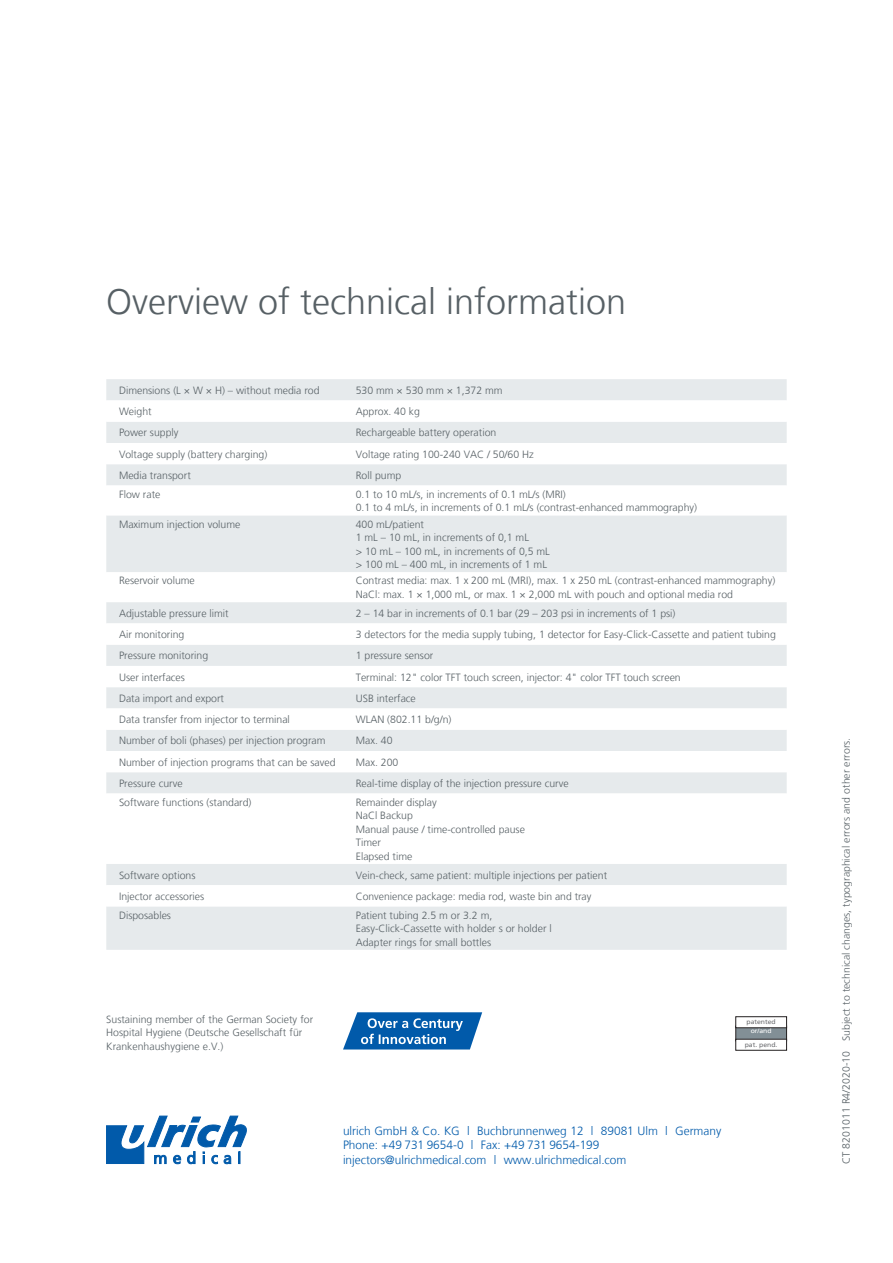
<style>
.page{position:relative;width:893px;height:1263px;background:#fff}
.page>*{position:absolute;margin:0;border:0;box-sizing:border-box;transform-origin:0 0}
.t1{font:300 36px "Frutiger LT";color:#576065}
.t2{font:300 12px/14.7px "Frutiger LT";color:#015aaa}
.t3{font:300 10.5px/13.5px "Frutiger LT";color:#576065}
.t4{font:6.6px "Frutiger LT";color:#6d6e71;scale:1.05 1}
.t5{font:6.6px "Frutiger LT";color:#fff;scale:1.05 1}
</style>
<div class="page">
<svg style="left:106px;top:1115px;width:141px;height:49px"></svg>
<svg style="left:738px;top:1028px;width:47px;height:11px"></svg>
<div style="left:736px;top:1016px;width:51px;height:12px;border:1px solid #231f20"></div>
<svg style="left:343px;top:1012px;width:139px;height:37px;background:#397ebc"></svg>
<div style="left:106px;top:379px;width:681px;height:571px;background:#e6eaec"></div>
<svg style="left:106px;top:400px;width:681px;height:506px"></svg>
<h1 class="t1" style="left:106px;top:281px;width:521px">Overview of technical information</h1>
<p class="t3" style="left:119px;top:383px;width:202px">Dimensions (L × W × H) – without media rod</p>
<p class="t3" style="left:356px;top:383px;width:148px">530 mm × 530 mm × 1,372 mm</p>
<p class="t3" style="left:119px;top:405px;width:34px">Weight</p>
<p class="t3" style="left:356px;top:405px;width:66px">Approx. 40 kg</p>
<p class="t3" style="left:119px;top:426px;width:61px">Power supply</p>
<p class="t3" style="left:356px;top:426px;width:142px">Rechargeable battery operation</p>
<p class="t3" style="left:119px;top:448px;width:150px">Voltage supply (battery charging)</p>
<p class="t3" style="left:356px;top:447px;width:179px">Voltage rating 100-240 VAC / 50/60 Hz</p>
<p class="t3" style="left:119px;top:469px;width:73px">Media transport</p>
<p class="t3" style="left:356px;top:469px;width:47px">Roll pump</p>
<p class="t3" style="left:119px;top:487px;width:43px">Flow rate</p>
<p class="t3" style="left:356px;top:487px;width:343px">0.1 to 10 mL/s, in increments of 0.1 mL/s (MRI)<br>0.1 to 4 mL/s, in increments of 0.1 mL/s (contrast-enhanced mammography)</p>
<p class="t3" style="left:119px;top:517px;width:123px">Maximum injection volume</p>
<p class="t3" style="left:356px;top:517px;width:196px">400 mL/patient<br>1 mL – 10 mL, in increments of 0,1 mL<br>&gt; 10 mL – 100 mL, in increments of 0,5 mL &gt; 100 mL – 400 mL, in increments of 1 mL</p>
<p class="t3" style="left:119px;top:574px;width:77px">Reservoir volume</p>
<p class="t3" style="left:356px;top:574px;width:421px">Contrast media: max. 1 x 200 mL (MRI), max. 1 x 250 mL (contrast-enhanced mammography)<br>NaCl: max. 1 × 1,000 mL, or max. 1 × 2,000 mL with pouch and optional media rod</p>
<p class="t3" style="left:119px;top:607px;width:111px">Adjustable pressure limit</p>
<p class="t3" style="left:356px;top:606px;width:321px">2 – 14 bar in increments of 0.1 bar (29 – 203 psi in increments of 1 psi)</p>
<p class="t3" style="left:119px;top:628px;width:67px">Air monitoring</p>
<p class="t3" style="left:356px;top:628px;width:422px">3 detectors for the media supply tubing, 1 detector for Easy-Click-Cassette and patient tubing</p>
<p class="t3" style="left:119px;top:650px;width:91px">Pressure monitoring</p>
<p class="t3" style="left:356px;top:649px;width:79px">1 pressure sensor</p>
<p class="t3" style="left:119px;top:671px;width:67px">User interfaces</p>
<p class="t3" style="left:356px;top:670px;width:326px">Terminal: 12" color TFT touch screen, injector: 4" color TFT touch screen</p>
<p class="t3" style="left:119px;top:691px;width:107px">Data import and export</p>
<p class="t3" style="left:356px;top:691px;width:62px">USB interface</p>
<p class="t3" style="left:119px;top:713px;width:172px">Data transfer from injector to terminal</p>
<p class="t3" style="left:356px;top:713px;width:97px">WLAN (802.11 b/g/n)</p>
<p class="t3" style="left:119px;top:735px;width:208px">Number of boli (phases) per injection program</p>
<p class="t3" style="left:356px;top:734px;width:38px">Max. 40</p>
<p class="t3" style="left:119px;top:756px;width:218px">Number of injection programs that can be saved</p>
<p class="t3" style="left:356px;top:755px;width:44px">Max. 200</p>
<p class="t3" style="left:119px;top:777px;width:65px">Pressure curve</p>
<p class="t3" style="left:356px;top:777px;width:214px">Real-time display of the injection pressure curve</p>
<p class="t3" style="left:119px;top:795px;width:134px">Software functions (standard)</p>
<p class="t3" style="left:356px;top:795px;width:171px">Remainder display<br>NaCl Backup<br>Manual pause / time-controlled pause<br>Timer<br>Elapsed time</p>
<p class="t3" style="left:119px;top:868px;width:78px">Software options</p>
<p class="t3" style="left:356px;top:869px;width:253px">Vein-check, same patient: multiple injections per patient</p>
<p class="t3" style="left:119px;top:889px;width:87px">Injector accessories</p>
<p class="t3" style="left:356px;top:889px;width:237px">Convenience package: media rod, waste bin and tray</p>
<p class="t3" style="left:119px;top:909px;width:53px">Disposables</p>
<p class="t3" style="left:356px;top:908px;width:198px">Patient tubing 2.5 m or 3.2 m,<br>Easy-Click-Cassette with holder s or holder l<br>Adapter rings for small bottles</p>
<p class="t3" style="left:106px;top:1012px;width:208px">Sustaining member of the German Society for<br>Hospital Hygiene (Deutsche Gesellschaft für<br>Krankenhaushygiene e.V.)</p>
<p class="t4" style="left:746px;top:1019px;width:29px">patented</p>
<p class="t4" style="left:745px;top:1042px;width:33px">pat. pend.</p>
<p class="t5" style="left:751px;top:1028px;width:21px">or/and</p>
<p class="t2" style="left:343px;top:1123px;width:380px">ulrich GmbH &amp; Co. KG l Buchbrunnenweg 12 l 89081 Ulm l Germany<br>Phone: +49 731 9654-0 l Fax: +49 731 9654-199 injectors@ulrichmedical.com l www.ulrichmedical.com</p>
<p class="t3" style="left:839px;top:1164px;width:427px;rotate:-90deg">CT 8201011 R4/2020-10 Subject to technical changes, typographical errors and other errors.</p>
</div>
